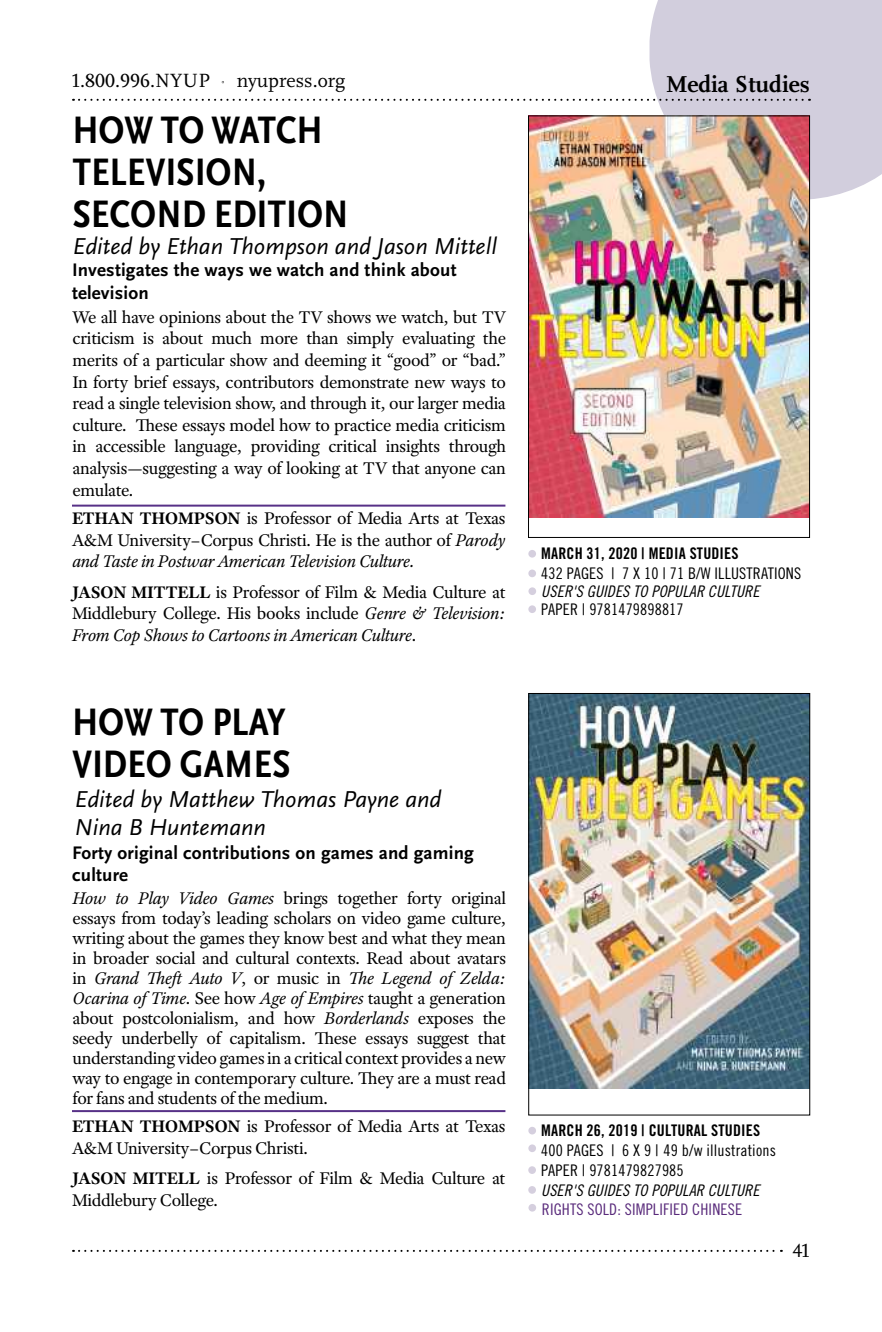
<style>
.page{position:relative;width:882px;height:1332px;background:#fff}
.page>*{position:absolute;margin:0;border:0;box-sizing:border-box;transform-origin:0 0}
.t1{font:700 condensed 40px/42px "Scala Sans Pro";letter-spacing:.01em;color:#000}
.t2{font:italic 24px/28px "Scala Sans Pro";color:#000}
.t3{font:700 24px "Scala Pro";color:#000}
.t4{font:20px "Scala Pro";color:#000}
.t5{font:700 19px/22.8px "Scala Sans Pro";letter-spacing:.01em;color:#000}
.t6{font:18px/21.6px "Adobe Text Pro";letter-spacing:-.02em;color:#000;text-align:justify}
.t7{font:16px/20.2px "Trade Gothic LT Std Cn 18";letter-spacing:.01em;color:#000}
.t8{font:16px "Trade Gothic LT Std Cn 18 Obl";letter-spacing:.01em;color:#000}
.t9{font:16px "Trade Gothic LT Std Bd Cn 20";letter-spacing:.01em;color:#000}
.t10{font:16px "Trade Gothic LT Std Cn 18";letter-spacing:.01em;color:#592a7b}
.s1{font-weight:700}
.s2{font-style:italic}
</style>
<div class="page">
<svg style="left:73px;top:1250px;width:709px;height:2px"></svg>
<svg style="left:73px;top:0;width:809px;height:199px"></svg>
<img style="left:530px;top:118px;width:278px;height:399px">
<div style="left:528px;top:116px;width:282px;height:422px;border:1px solid #000"></div>
<img style="left:530px;top:695px;width:278px;height:394px">
<div style="left:528px;top:693px;width:282px;height:422px;border:1px solid #000"></div>
<hr style="left:72px;top:505px;width:433px;height:2px;background:#573187">
<hr style="left:72px;top:1110px;width:433px;height:2px;background:#573187">
<div style="left:528px;top:550px;width:8px;height:8px;background:#d5cfde;border-radius:50%"></div>
<div style="left:528px;top:570px;width:8px;height:7px;background:#d5cfde;border-radius:50%"></div>
<div style="left:528px;top:605px;width:8px;height:8px;background:#d5cfde;border-radius:50%"></div>
<div style="left:528px;top:1127px;width:8px;height:8px;background:#d5cfde;border-radius:50%"></div>
<div style="left:528px;top:1144px;width:8px;height:8px;background:#d5cfde;border-radius:50%"></div>
<div style="left:528px;top:1166px;width:8px;height:8px;background:#d5cfde;border-radius:50%"></div>
<div style="left:528px;top:1186px;width:8px;height:8px;background:#d5cfde;border-radius:50%"></div>
<div style="left:528px;top:1204px;width:8px;height:8px;background:#d5cfde;border-radius:50%"></div>
<div style="left:528px;top:587px;width:8px;height:8px;background:#d5cfde;border-radius:50%"></div>
<p class="t4" style="left:72px;top:69px;width:140px">1.800.996.NYUP</p>
<p class="t4" style="left:237px;top:69px;width:110px">nyupress.org</p>
<h1 class="t1" style="left:73px;top:109px;width:277px">HOW TO WATCH<br>TELEVISION,<br>SECOND EDITION</h1>
<h2 class="t2" style="left:73px;top:232px;width:426px">Edited by Ethan Thompson and Jason Mittell</h2>
<p class="t5" style="left:72px;top:259px;width:386px">Investigates the ways we watch and think about television</p>
<p class="t6" style="left:73px;top:306px;width:435px">We all have opinions about the TV shows we watch, but TV criticism is about much more than simply evaluating the merits of a particular show and deeming it “good” or “bad.” In forty brief essays, contributors demonstrate new ways to read a single television show, and through it, our larger media culture. These essays model how to practice media criticism in accessible language, providing critical insights through analysis—suggesting a way of looking at TV that anyone can emulate.</p>
<p class="t6" style="left:72px;top:507px;width:435px"><span class="s1">ETHAN THOMPSON</span> is Professor of Media Arts at Texas A&amp;M University–Corpus Christi. He is the author of <span class="s2">Parody and Taste in Postwar American Television Culture.</span></p>
<p class="t6" style="left:72px;top:581px;width:435px"><span class="s1">JASON MITTELL</span> is Professor of Film &amp; Media Culture at Middlebury College. His books include <span class="s2">Genre &amp; Television:<br>From Cop Shows to Cartoons in American Culture</span>.</p>
<h1 class="t1" style="left:72px;top:702px;width:220px">HOW TO PLAY<br>VIDEO GAMES</h1>
<h2 class="t2" style="left:75px;top:785px;width:368px">Edited by Matthew Thomas Payne and<br>Nina B Huntemann</h2>
<p class="t5" style="left:72px;top:841px;width:403px">Forty original contributions on games and gaming culture</p>
<p class="t6" style="left:73px;top:888px;width:435px;line-height:20px"><span class="s2">How to Play Video Games</span> brings together forty original essays from today’s leading scholars on video game culture, writing about the games they know best and what they mean in broader social and cultural contexts. Read about avatars in <span class="s2">Grand Theft Auto V</span>, or music in <span class="s2">The Legend of Zelda:<br>Ocarina of Time</span>. See how <span class="s2">Age of Empires</span> taught a generation about postcolonialism, and how <span class="s2">Borderlands</span> exposes the seedy underbelly of capitalism. These essays suggest that understanding video games in a critical context provides a new way to engage in contemporary culture. They are a must read for fans and students of the medium.</p>
<p class="t6" style="left:72px;top:1115px;width:435px"><span class="s1">ETHAN THOMPSON</span> is Professor of Media Arts at Texas<br>A&amp;M University–Corpus Christi.</p>
<p class="t6" style="left:72px;top:1167px;width:435px"><span class="s1">JASON MITELL</span> is Professor of Film &amp; Media Culture at<br>Middlebury College.</p>
<h2 class="t3" style="left:666px;top:70px;width:145px">Media Studies</h2>
<p class="t9" style="left:541px;top:544px;width:199px">MARCH 31, 2020 | MEDIA STUDIES</p>
<p class="t7" style="left:541px;top:563px;width:261px">432 PAGES | 7 X 10 | 71 B/W ILLUSTRATIONS</p>
<p class="t7" style="left:541px;top:599px;width:144px">PAPER | 9781479898817</p>
<p class="t8" style="left:541px;top:582px;width:220px">USER'S GUIDES TO POPULAR CULTURE</p>
<p class="t9" style="left:541px;top:1121px;width:220px">MARCH 26, 2019 | CULTURAL STUDIES</p>
<p class="t7" style="left:541px;top:1140px;width:236px">400 PAGES | 6 X 9 | 49 b/w illustrations<br>PAPER | 9781479827985</p>
<p class="t8" style="left:541px;top:1180px;width:220px">USER'S GUIDES TO POPULAR CULTURE</p>
<p class="t10" style="left:542px;top:1199px;width:202px">RIGHTS SOLD: SIMPLIFIED CHINESE</p>
<p class="t4" style="left:793px;top:1239px;width:19px">41</p>
</div>
